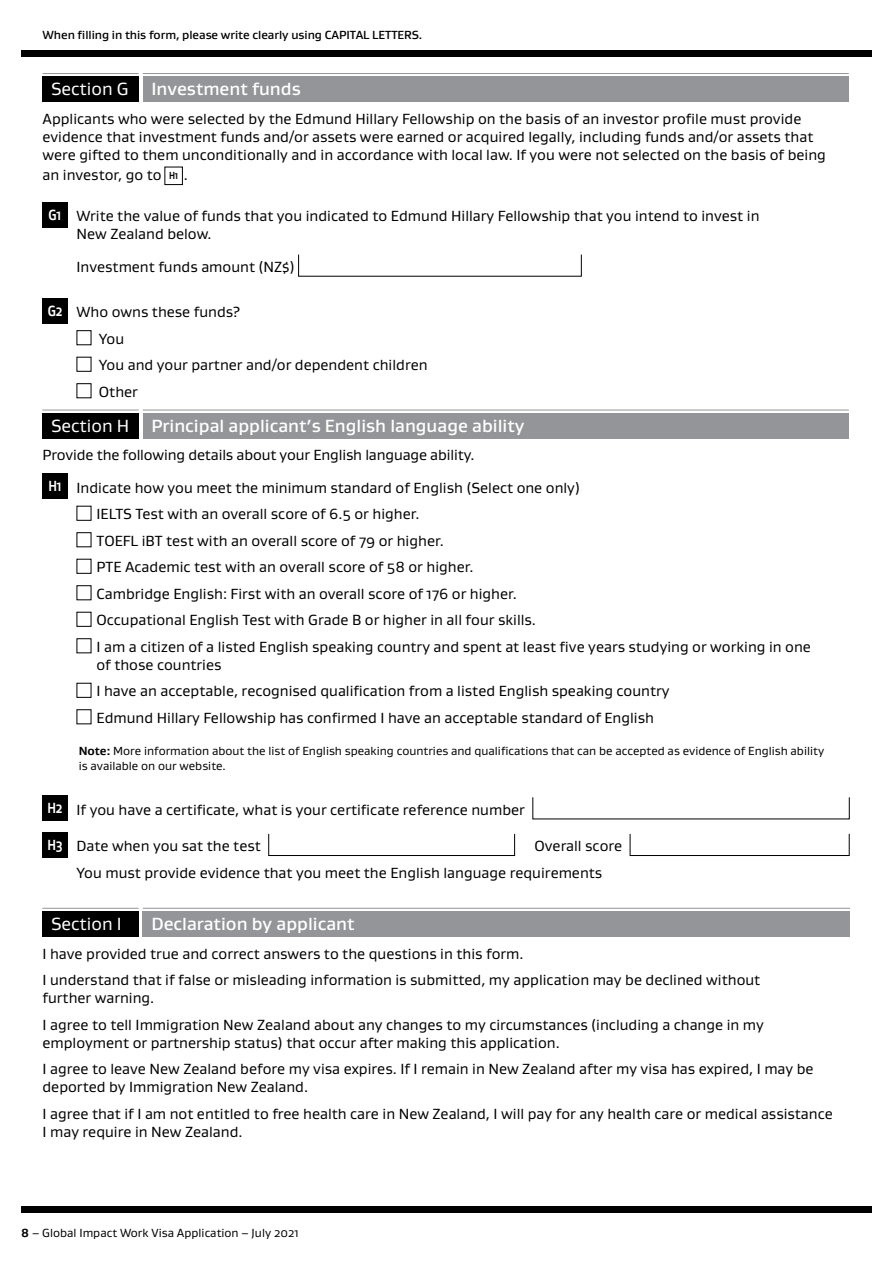
<style>
.page{position:relative;width:893px;height:1263px;background:#fff}
.page>*{position:absolute;margin:0;border:0;box-sizing:border-box;transform-origin:0 0}
.t1{font:500 18px "Gustan";color:#fff}
.t2{font:18px "Gustan";color:#fff}
.t3{font:15px/26.5px "Gustan";color:#000}
.t4{font:12px/15px "Gustan";color:#000}
.t5{font:500 12px "Gustan";letter-spacing:-.005em;color:#000}
.s1{font-weight:700;font-size:10.5px}
.s2{font-weight:700;color:#fff}
.s3{font-weight:400}
.s4{font-weight:700}
</style>
<div class="page">
<div style="left:21px;top:50px;width:851px;height:7px;background:#000"></div>
<div style="left:21px;top:1206px;width:851px;height:7px;background:#000"></div>
<div style="left:43px;top:77px;width:96px;height:25px;background:#000"></div>
<hr style="left:43px;top:73px;width:96px;height:1px;background:#939598">
<div style="left:143px;top:77px;width:706px;height:25px;background:#939598"></div>
<hr style="left:143px;top:73px;width:706px;height:1px;background:#939598">
<div style="left:165px;top:167px;width:18px;height:18px;border:1px solid #000"></div>
<div style="left:43px;top:202px;width:25px;height:25px;background:#000"></div>
<svg style="left:298px;top:254px;width:284px;height:23px"></svg>
<div style="left:43px;top:298px;width:25px;height:25px;background:#000"></div>
<div style="left:77px;top:330px;width:14px;height:15px;border:1px solid #000"></div>
<div style="left:77px;top:357px;width:14px;height:15px;border:1px solid #000"></div>
<div style="left:77px;top:383px;width:14px;height:15px;border:1px solid #000"></div>
<div style="left:43px;top:413px;width:96px;height:25px;background:#000"></div>
<hr style="left:43px;top:410px;width:96px;height:1px;background:#939598">
<div style="left:143px;top:413px;width:706px;height:25px;background:#939598"></div>
<hr style="left:143px;top:410px;width:706px;height:1px;background:#939598">
<div style="left:43px;top:474px;width:25px;height:25px;background:#000"></div>
<div style="left:77px;top:506px;width:14px;height:15px;border:1px solid #000"></div>
<div style="left:77px;top:532px;width:14px;height:15px;border:1px solid #000"></div>
<div style="left:77px;top:559px;width:14px;height:15px;border:1px solid #000"></div>
<div style="left:77px;top:585px;width:14px;height:15px;border:1px solid #000"></div>
<div style="left:77px;top:612px;width:14px;height:15px;border:1px solid #000"></div>
<div style="left:77px;top:638px;width:14px;height:15px;border:1px solid #000"></div>
<div style="left:77px;top:683px;width:14px;height:15px;border:1px solid #000"></div>
<div style="left:43px;top:796px;width:25px;height:25px;background:#000"></div>
<svg style="left:532px;top:797px;width:318px;height:23px"></svg>
<div style="left:43px;top:832px;width:25px;height:25px;background:#000"></div>
<svg style="left:268px;top:833px;width:247px;height:23px"></svg>
<svg style="left:629px;top:833px;width:221px;height:23px"></svg>
<div style="left:43px;top:911px;width:96px;height:25px;background:#000"></div>
<hr style="left:43px;top:908px;width:96px;height:1px;background:#939598">
<div style="left:143px;top:911px;width:707px;height:25px;background:#939598"></div>
<hr style="left:143px;top:908px;width:707px;height:1px;background:#939598">
<p class="t5" style="left:43px;top:27px;width:381px">When filling in this form, please write clearly using CAPITAL LETTERS.</p>
<p class="t2" style="left:51px;top:77px;width:79px">Section G</p>
<p class="t1" style="left:151px;top:77px;width:151px">Investment funds</p>
<p class="t3" style="left:43px;top:109px;width:785px;line-height:18px">Applicants who were selected by the Edmund Hillary Fellowship on the basis of an investor profile must provide evidence that investment funds and/or assets were earned or acquired legally, including funds and/or assets that were gifted to them unconditionally and in accordance with local law. If you were not selected on the basis of being</p>
<p class="t3" style="left:43px;top:161px;width:147px">an investor, go to <span class="s1">H1</span> .</p>
<p class="t3" style="left:77px;top:207px;width:684px;line-height:18px;text-indent:-28px"><span class="s2">G1</span> Write the value of funds that you indicated to Edmund Hillary Fellowship that you intend to invest in<br>New Zealand below.</p>
<p class="t3" style="left:77px;top:253px;width:220px">Investment funds amount (NZ$)</p>
<p class="t3" style="left:99px;top:298px;width:330px;text-indent:-51px"><span class="s2">G2</span> Who owns these funds?<br>You<br>You and your partner and/or dependent children<br>Other</p>
<p class="t1" style="left:51px;top:414px;width:475px"><span class="s3">Section H</span> Principal applicant’s English language ability</p>
<p class="t3" style="left:48px;top:439px;width:533px;line-height:32.2px;text-indent:-6px">Provide the following details about your English language ability.<br><span class="s2">H1</span> Indicate how you meet the minimum standard of English (Select one only)</p>
<p class="t3" style="left:97px;top:500px;width:716px">IELTS Test with an overall score of 6.5 or higher.<br>TOEFL iBT test with an overall score of 79 or higher.<br>PTE Academic test with an overall score of 58 or higher.<br>Cambridge English: First with an overall score of 176 or higher.<br>Occupational English Test with Grade B or higher in all four skills.<br>I am a citizen of a listed English speaking country and spent at least five years studying or working in one</p>
<p class="t3" style="left:97px;top:651px;width:575px">of those countries<br>I have an acceptable, recognised qualification from a listed English speaking country<br>Edmund Hillary Fellowship has confirmed I have an acceptable standard of English</p>
<p class="t4" style="left:79px;top:743px;width:747px"><span class="s4">Note:</span> More information about the list of English speaking countries and qualifications that can be accepted as evidence of English ability is available on our website.</p>
<p class="t3" style="left:48px;top:796px;width:479px"><span class="s2">H2</span> If you have a certificate, what is your certificate reference number</p>
<p class="t3" style="left:47px;top:832px;width:215px"><span class="s2">H3</span> Date when you sat the test</p>
<p class="t3" style="left:77px;top:832px;width:547px;text-indent:458px">Overall score<br>You must provide evidence that you meet the English language requirements</p>
<p class="t2" style="left:51px;top:912px;width:72px">Section I</p>
<p class="t1" style="left:151px;top:912px;width:205px">Declaration by applicant</p>
<p class="t3" style="left:43px;top:940px;width:719px">I have provided true and correct answers to the questions in this form.<br>I understand that if false or misleading information is submitted, my application may be declined without</p>
<p class="t3" style="left:43px;top:984px;width:723px">further warning.<br>I agree to tell Immigration New Zealand about any changes to my circumstances (including a change in my</p>
<p class="t3" style="left:43px;top:1029px;width:773px">employment or partnership status) that occur after making this application.<br>I agree to leave New Zealand before my visa expires. If I remain in New Zealand after my visa has expired, I may be</p>
<p class="t3" style="left:43px;top:1073px;width:792px">deported by Immigration New Zealand.<br>I agree that if I am not entitled to free health care in New Zealand, I will pay for any health care or medical assistance</p>
<p class="t3" style="left:43px;top:1118px;width:202px">I may require in New Zealand.</p>
<p class="t4" style="left:21px;top:1225px;width:279px"><span class="s4">8</span> – Global Impact Work Visa Application – July 2021</p>
</div>
